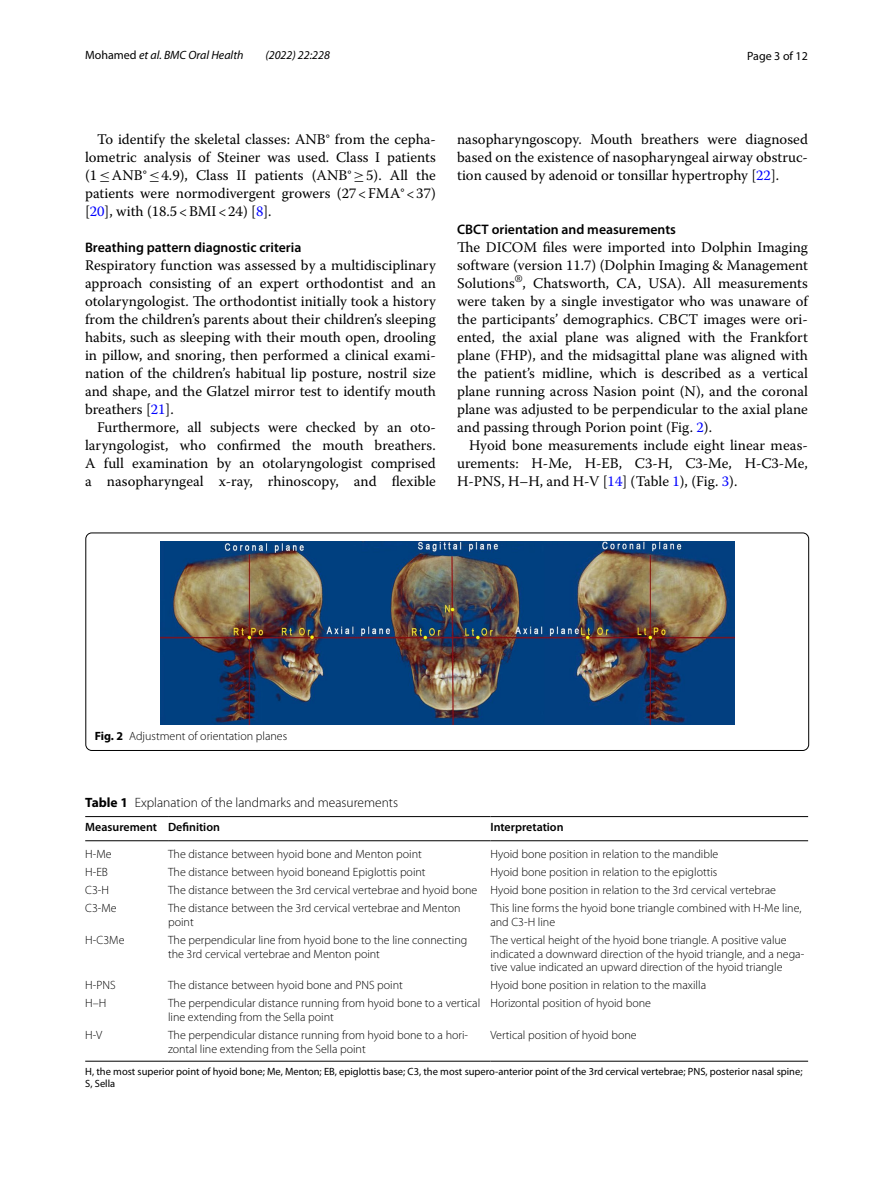
<style>
.page{position:relative;width:893px;height:1187px;background:#fff}
.page>*{position:absolute;margin:0;border:0;box-sizing:border-box;transform-origin:0 0}
.t1{font:14.7px/18px "Warnock Pro";color:#000;text-align:justify}
.t2{font:600 13.8px "Myriad Pro";color:#000}
.t3{font:300 13.5px "Myriad Pro";color:#000}
.t4{font:300 12px/13.5px "Myriad Pro";color:#000}
.t5{font:italic 12px "Myriad Pro";color:#000}
.t6{font:600 12px "Myriad Pro";color:#000}
.t7{font:12px "Myriad Pro";color:#000}
.t8{font:10.5px/12.8px "Myriad Pro";color:#000}
.s1{font-style:normal}
.s2{font-family:"MTSY"}
.s3{color:#00f}
.s4{font-weight:700}
</style>
<div class="page">
<img style="left:160px;top:542px;width:574px;height:183px">
<div style="left:86px;top:532px;width:723px;height:218px;border:1px solid #000;border-radius:6px"></div>
<hr style="left:85px;top:816px;width:83px;height:1px;background:#000">
<hr style="left:85px;top:840px;width:83px;height:1px;background:#000">
<hr style="left:168px;top:816px;width:322px;height:1px;background:#000">
<hr style="left:168px;top:840px;width:322px;height:1px;background:#000">
<hr style="left:490px;top:816px;width:318px;height:1px;background:#000">
<hr style="left:490px;top:840px;width:318px;height:1px;background:#000">
<hr style="left:85px;top:1060px;width:83px;height:1px;background:#000">
<hr style="left:168px;top:1060px;width:322px;height:1px;background:#000">
<hr style="left:490px;top:1060px;width:318px;height:1px;background:#000">
<p class="t5" style="left:85px;top:48px;width:160px"><span class="s1">Mohamed</span> et al. BMC Oral Health</p>
<p class="t5" style="left:265px;top:48px;width:66px">(2022) 22:228</p>
<p class="t7" style="left:747px;top:48px;width:62px">Page 3 of 12</p>
<p class="t1" style="left:85px;top:130px;width:352px;text-indent:12px">To identify the skeletal classes: ANB° from the cepha&shy;lometric analysis of Steiner was used. Class I patients (1<span class="s2">≤</span>ANB°<span class="s2">≤</span>4.9), Class II patients (ANB°<span class="s2">≥</span>5). All the patients were normodivergent growers (27&lt;FMA°&lt;37) [<span class="s3">20</span>], with (18.5&lt;BMI&lt;24) [<span class="s3">8</span>].</p>
<p class="t2" style="left:85px;top:238px;width:218px">Breathing pattern diagnostic criteria</p>
<p class="t1" style="left:85px;top:256px;width:352px">Respiratory function was assessed by a multidisciplinary approach consisting of an expert orthodontist and an otolaryngologist. The orthodontist initially took a history from the children’s parents about their children’s sleeping habits, such as sleeping with their mouth open, drooling in pillow, and snoring, then performed a clinical exami&shy;nation of the children’s habitual lip posture, nostril size and shape, and the Glatzel mirror test to identify mouth breathers [<span class="s3">21</span>].</p>
<p class="t1" style="left:85px;top:418px;width:352px;text-indent:12px">Furthermore, all subjects were checked by an oto&shy;laryngologist, who confirmed the mouth breathers.<br>A full examination by an otolaryngologist comprised a nasopharyngeal x-ray, rhinoscopy, and flexible</p>
<p class="t1" style="left:457px;top:130px;width:352px">nasopharyngoscopy. Mouth breathers were diagnosed based on the existence of nasopharyngeal airway obstruc&shy;tion caused by adenoid or tonsillar hypertrophy [<span class="s3">22</span>].</p>
<p class="t2" style="left:457px;top:220px;width:220px">CBCT orientation and measurements</p>
<p class="t1" style="left:457px;top:238px;width:352px">The DICOM files were imported into Dolphin Imaging software (version 11.7) (Dolphin Imaging &amp; Management Solutions<sup>®</sup>, Chatsworth, CA, USA). All measurements were taken by a single investigator who was unaware of the participants’ demographics. CBCT images were ori&shy;ented, the axial plane was aligned with the Frankfort plane (FHP), and the midsagittal plane was aligned with the patient’s midline, which is described as a vertical plane running across Nasion point (N), and the coronal plane was adjusted to be perpendicular to the axial plane and passing through Porion point (Fig. <span class="s3">2</span>).</p>
<p class="t1" style="left:457px;top:436px;width:352px;text-indent:12px">Hyoid bone measurements include eight linear meas&shy;urements: H-Me, H-EB, C3-H, C3-Me, H-C3-Me, H-PNS, H–H, and H-V [<span class="s3">14</span>] (Table <span class="s3">1</span>), (Fig. <span class="s3">3</span>).</p>
<p class="t4" style="left:95px;top:729px;width:194px"><span class="s4">Fig. 2</span> Adjustment of orientation planes</p>
<p class="t3" style="left:85px;top:794px;width:314px"><span class="s4">Table 1</span> Explanation of the landmarks and measurements</p>
<p class="t6" style="left:85px;top:819px;width:136px">Measurement Definition</p>
<p class="t6" style="left:490px;top:819px;width:75px">Interpretation</p>
<p class="t4" style="left:85px;top:847px;width:28px">H-Me</p>
<p class="t4" style="left:168px;top:847px;width:255px">The distance between hyoid bone and Menton point</p>
<p class="t4" style="left:490px;top:847px;width:229px">Hyoid bone position in relation to the mandible</p>
<p class="t4" style="left:85px;top:865px;width:24px">H-EB</p>
<p class="t4" style="left:168px;top:865px;width:259px">The distance between hyoid boneand Epiglottis point</p>
<p class="t4" style="left:490px;top:865px;width:229px">Hyoid bone position in relation to the epiglottis</p>
<p class="t4" style="left:85px;top:883px;width:25px">C3-H</p>
<p class="t4" style="left:168px;top:883px;width:609px">The distance between the 3rd cervical vertebrae and hyoid bone Hyoid bone position in relation to the 3rd cervical vertebrae</p>
<p class="t4" style="left:85px;top:901px;width:33px">C3-Me</p>
<p class="t4" style="left:168px;top:901px;width:294px">The distance between the 3rd cervical vertebrae and Menton point</p>
<p class="t4" style="left:490px;top:901px;width:313px">This line forms the hyoid bone triangle combined with H-Me line, and C3-H line</p>
<p class="t4" style="left:85px;top:933px;width:41px">H-C3Me</p>
<p class="t4" style="left:168px;top:933px;width:301px">The perpendicular line from hyoid bone to the line connecting the 3rd cervical vertebrae and Menton point</p>
<p class="t4" style="left:490px;top:933px;width:315px">The vertical height of the hyoid bone triangle. A positive value indicated a downward direction of the hyoid triangle, and a nega&shy;tive value indicated an upward direction of the hyoid triangle</p>
<p class="t4" style="left:85px;top:978px;width:32px">H-PNS</p>
<p class="t4" style="left:168px;top:978px;width:236px">The distance between hyoid bone and PNS point</p>
<p class="t4" style="left:490px;top:978px;width:217px">Hyoid bone position in relation to the maxilla</p>
<p class="t4" style="left:85px;top:996px;width:23px">H–H</p>
<p class="t4" style="left:168px;top:996px;width:314px">The perpendicular distance running from hyoid bone to a vertical line extending from the Sella point</p>
<p class="t4" style="left:490px;top:996px;width:162px">Horizontal position of hyoid bone</p>
<p class="t4" style="left:85px;top:1028px;width:19px">H-V</p>
<p class="t4" style="left:168px;top:1028px;width:302px">The perpendicular distance running from hyoid bone to a hori&shy;zontal line extending from the Sella point</p>
<p class="t4" style="left:490px;top:1028px;width:148px">Vertical position of hyoid bone</p>
<p class="t8" style="left:85px;top:1064px;width:719px">H, the most superior point of hyoid bone; Me, Menton; EB, epiglottis base; C3, the most supero-anterior point of the 3rd cervical vertebrae; PNS, posterior nasal spine;<br>S, Sella</p>
</div>
